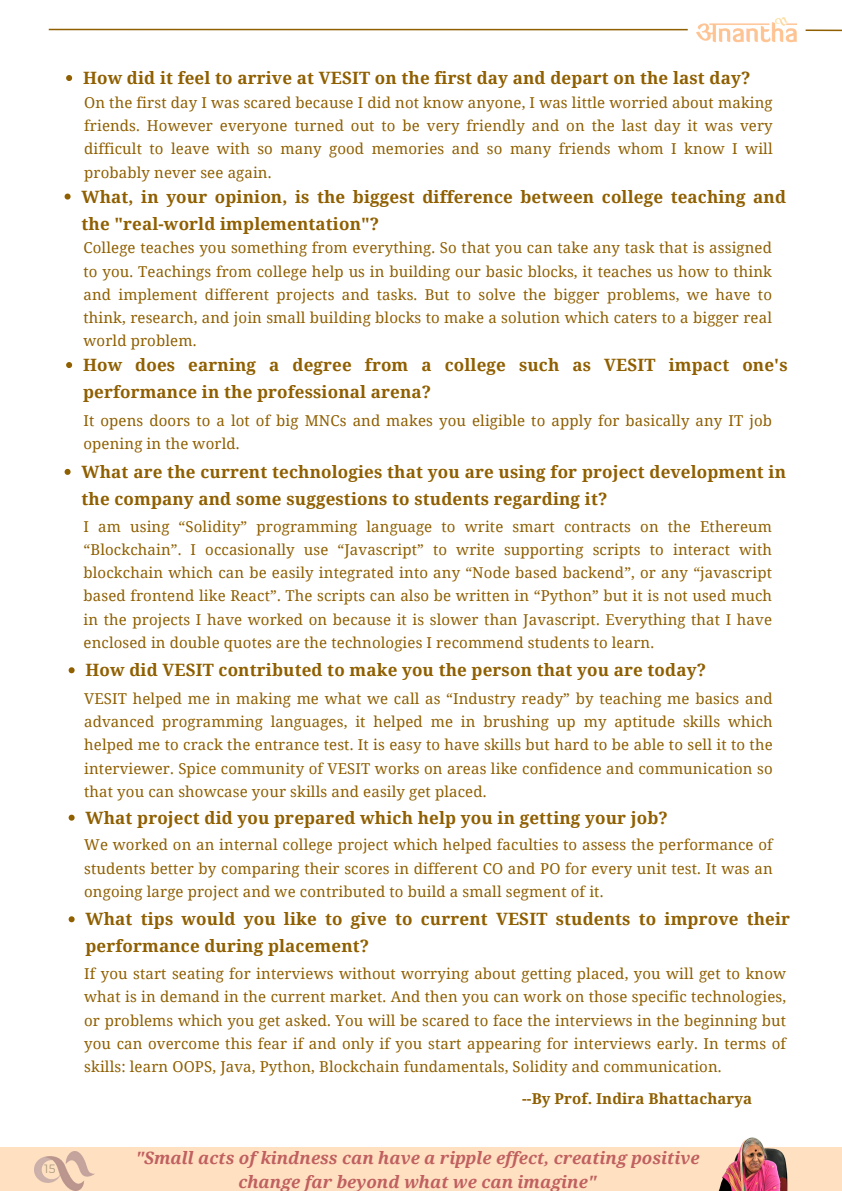
<style>
.page{position:relative;width:842px;height:1191px;background:#fff}
.page>*{position:absolute;margin:0;border:0;box-sizing:border-box;transform-origin:0 0}
.t1{font:700 17px/27px "Noto Serif";letter-spacing:.01em;color:#8f5f00}
.t2{font:italic 700 17px/23.2px "Noto Serif";color:#c06060;text-align:center}
.t3{font:15px/23.2px "Noto Serif";letter-spacing:.01em;color:#8f5f00;text-align:justify}
.t4{font:700 15px "Noto Serif";letter-spacing:.005em;color:#8f5f00}
.t5{font:12px "Montserrat";color:#a7997d}
</style>
<div class="page">
<img style="left:696px;top:18px;width:101px;height:25px">
<svg style="left:805px;top:29px;width:37px;height:3px"></svg>
<hr style="left:49px;top:29px;width:639px;height:1px;background:#8f5f00">
<div style="left:0;top:1146px;width:842px;height:44px;background:#ffe1c2"></div>
<img style="left:715px;top:1137px;width:75px;height:53px">
<img style="left:35px;top:1151px;width:59px;height:38px">
<svg style="left:66px;top:75px;width:6px;height:6px"></svg>
<svg style="left:65px;top:193px;width:6px;height:6px"></svg>
<svg style="left:66px;top:362px;width:6px;height:6px"></svg>
<svg style="left:65px;top:469px;width:6px;height:6px"></svg>
<svg style="left:69px;top:667px;width:6px;height:6px"></svg>
<svg style="left:69px;top:814px;width:6px;height:6px"></svg>
<svg style="left:69px;top:916px;width:6px;height:6px"></svg>
<p class="t5" style="left:44px;top:1160px;width:13px">15</p>
<p class="t1" style="left:83px;top:64px;width:669px">How did it feel to arrive at VESIT on the first day and depart on the last day?</p>
<p class="t3" style="left:84px;top:90px;width:690px">On the first day I was scared because I did not know anyone, I was little worried about making friends. However everyone turned out to be very friendly and on the last day it was very difficult to leave with so many good memories and so many friends whom I know I will probably never see again.</p>
<p class="t1" style="left:81px;top:182px;width:706px">What, in your opinion, is the biggest difference between college teaching and the "real-world implementation"?</p>
<p class="t3" style="left:84px;top:236px;width:690px">College teaches you something from everything. So that you can take any task that is assigned to you. Teachings from college help us in building our basic blocks, it teaches us how to think and implement different projects and tasks. But to solve the bigger problems, we have to think, research, and join small building blocks to make a solution which caters to a bigger real world problem.</p>
<p class="t1" style="left:83px;top:351px;width:706px">How does earning a degree from a college such as VESIT impact one's performance in the professional arena?</p>
<p class="t3" style="left:84px;top:408px;width:690px">It opens doors to a lot of big MNCs and makes you eligible to apply for basically any IT job opening in the world.</p>
<p class="t1" style="left:81px;top:457px;width:706px">What are the current technologies that you are using for project development in the company and some suggestions to students regarding it?</p>
<p class="t3" style="left:84px;top:514px;width:690px">I am using “Solidity” programming language to write smart contracts on the Ethereum “Blockchain”. I occasionally use “Javascript” to write supporting scripts to interact with blockchain which can be easily integrated into any “Node based backend”, or any “javascript based frontend like React”. The scripts can also be written in “Python” but it is not used much in the projects I have worked on because it is slower than Javascript. Everything that I have enclosed in double quotes are the technologies I recommend students to learn.</p>
<p class="t1" style="left:86px;top:656px;width:622px">How did VESIT contributed to make you the person that you are today?</p>
<p class="t3" style="left:84px;top:686px;width:690px">VESIT helped me in making me what we call as “Industry ready” by teaching me basics and advanced programming languages, it helped me in brushing up my aptitude skills which helped me to crack the entrance test. It is easy to have skills but hard to be able to sell it to the interviewer. Spice community of VESIT works on areas like confidence and communication so that you can showcase your skills and easily get placed.</p>
<p class="t1" style="left:86px;top:803px;width:584px">What project did you prepared which help you in getting your job?</p>
<p class="t3" style="left:84px;top:833px;width:690px">We worked on an internal college project which helped faculties to assess the performance of students better by comparing their scores in different CO and PO for every unit test. It was an ongoing large project and we contributed to build a small segment of it.</p>
<p class="t1" style="left:86px;top:905px;width:706px">What tips would you like to give to current VESIT students to improve their performance during placement?</p>
<p class="t3" style="left:84px;top:961px;width:703px">If you start seating for interviews without worrying about getting placed, you will get to know what is in demand in the current market. And then you can work on those specific technologies, or problems which you get asked. You will be scared to face the interviews in the beginning but you can overcome this fear if and only if you start appearing for interviews early. In terms of skills: learn OOPS, Java, Python, Blockchain fundamentals, Solidity and communication.</p>
<p class="t4" style="left:522px;top:1087px;width:231px">--By Prof. Indira Bhattacharya</p>
<p class="t2" style="left:135px;top:1146px;width:565px">"Small acts of kindness can have a ripple effect, creating positive change far beyond what we can imagine"</p>
</div>
